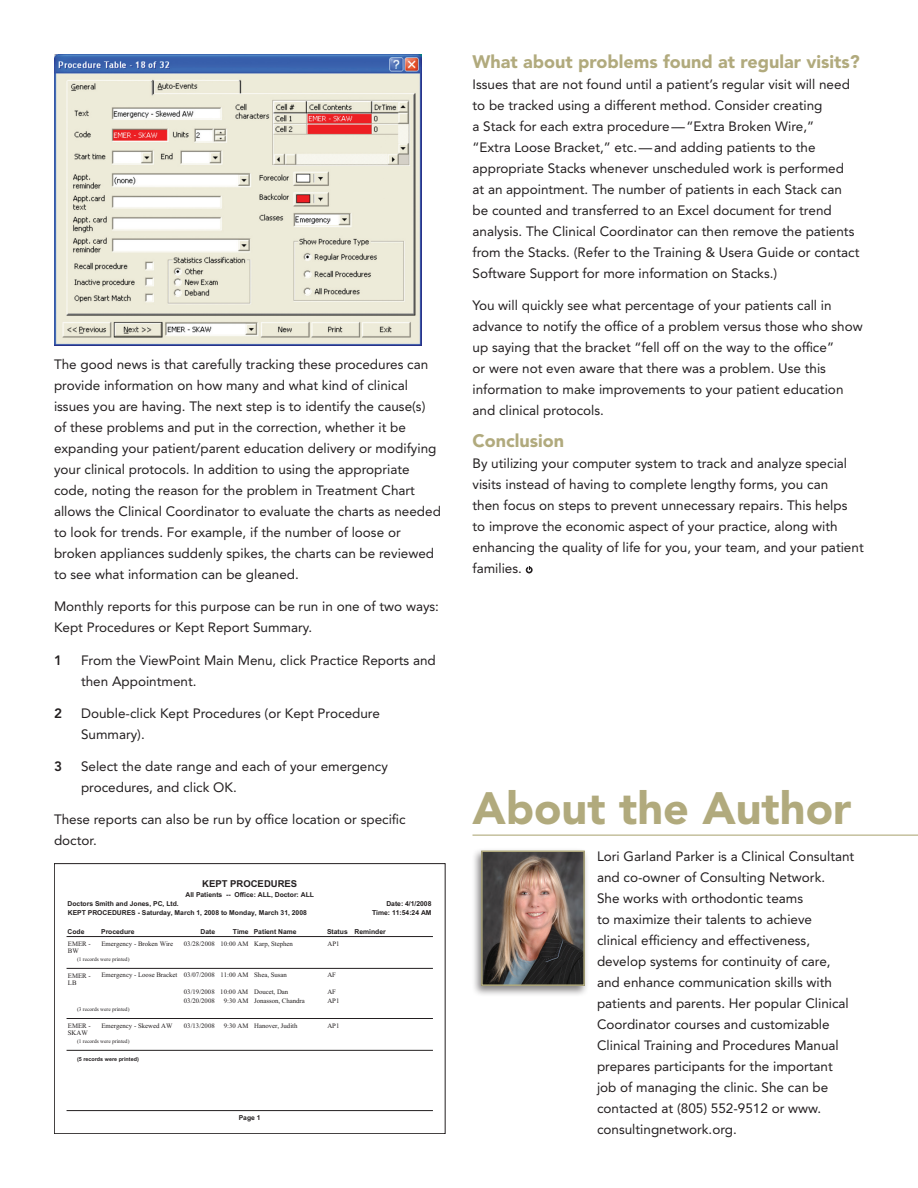
<style>
.page{position:relative;width:918px;height:1188px;background:#fff}
.page>*{position:absolute;margin:0;border:0;box-sizing:border-box;transform-origin:0 0}
.About_the_Author_Hea{font:900 45px "Avenir LT Std";color:#b1aa7d}
.Sub_Head{font:900 18px "Avenir LT Std";color:#b1aa7d}
.Normal_paragraph{font:13.5px/21px "Avenir LT Std";color:#231f20}
.Normal_Hanging{font:13.5px/21px "Avenir LT Std";color:#231f20}
.Normal_Hanging-2{font:800 13.5px "Avenir LT Std";color:#231f20}
.t1{font:700 9.45px "Arial";color:#231f20}
.t2{font:6.75px/7.8px "Times New Roman";color:#231f20}
.t3{font:700 6.75px/9.1px "Arial";color:#231f20;text-align:right}
.t4{font:5.4px "Times New Roman";color:#231f20}
.t5{font:700 5.4px "Arial";color:#231f20}
</style>
<div class="page">
<svg style="left:526px;top:566px;width:7px;height:7px"></svg>
<hr style="left:472px;top:835px;width:446px;height:1px;background:#b1aa7d">
<div style="left:471px;top:847px;width:118px;height:150px;background:#231f20;opacity:.55"></div>
<img style="left:484px;top:853px;width:98px;height:130px">
<div style="left:481px;top:850px;width:104px;height:136px;border:2px solid #b1aa7d"></div>
<img style="left:54px;top:54px;width:367px;height:292px">
<hr style="left:67px;top:968px;width:366px;height:1px;background:#231f20">
<hr style="left:67px;top:1018px;width:366px;height:1px;background:#231f20">
<hr style="left:67px;top:1050px;width:366px;height:1px;background:#231f20">
<hr style="left:67px;top:936px;width:366px;height:1px;background:#231f20">
<hr style="left:67px;top:1110px;width:366px;height:1px;background:#231f20">
<div style="left:54px;top:863px;width:391px;height:271px;border:1px solid #231f20"></div>
<p class="Normal_paragraph" style="left:54px;top:354px;width:388px">The good news is that carefully tracking these procedures can provide information on how many and what kind of clinical issues you are having. The next step is to identify the cause(s) of these problems and put in the correction, whether it be expanding your patient/parent education delivery or modifying your clinical protocols. In addition to using the appropriate code, noting the reason for the problem in Treatment Chart allows the Clinical Coordinator to evaluate the charts as needed to look for trends. For example, if the number of loose or broken appliances suddenly spikes, the charts can be reviewed to see what information can be gleaned.</p>
<p class="Normal_paragraph" style="left:54px;top:596px;width:387px">Monthly reports for this purpose can be run in one of two ways:<br>Kept Procedures or Kept Report Summary.</p>
<p class="Normal_Hanging-2" style="left:54px;top:652px;width:9px">1</p>
<p class="Normal_Hanging" style="left:81px;top:649px;width:356px">From the ViewPoint Main Menu, click Practice Reports and then Appointment.</p>
<p class="Normal_Hanging-2" style="left:54px;top:705px;width:9px">2</p>
<p class="Normal_Hanging" style="left:81px;top:703px;width:300px">Double-click Kept Procedures (or Kept Procedure<br>Summary).</p>
<p class="Normal_Hanging-2" style="left:54px;top:758px;width:9px">3</p>
<p class="Normal_Hanging" style="left:81px;top:756px;width:308px">Select the date range and each of your emergency procedures, and click OK.</p>
<p class="Normal_paragraph" style="left:54px;top:809px;width:353px">These reports can also be run by office location or specific doctor.</p>
<p class="t1" style="left:202px;top:878px;width:96px">KEPT PROCEDURES</p>
<p class="t3" style="left:185px;top:890px;width:130px">All Patients -- Office: ALL, Doctor: ALL</p>
<p class="t3" style="left:68px;top:899px;width:241px;text-align:left">Doctors Smith and Jones, PC, Ltd.<br>KEPT PROCEDURES - Saturday, March 1, 2008 to Monday, March 31, 2008</p>
<p class="t3" style="left:68px;top:927px;width:18px">Code</p>
<p class="t3" style="left:101px;top:927px;width:35px">Procedure</p>
<p class="t3" style="left:200px;top:927px;width:16px">Date</p>
<p class="t3" style="left:233px;top:927px;width:65px">Time Patient Name</p>
<p class="t3" style="left:327px;top:927px;width:60px">Status Reminder</p>
<p class="t3" style="left:372px;top:899px;width:61px">Date: 4/1/2008<br>Time: 11:54:24 AM</p>
<p class="t2" style="left:68px;top:939px;width:24px">EMER -<br>BW</p>
<p class="t2" style="left:101px;top:939px;width:73px">Emergency - Broken Wire</p>
<p class="t2" style="left:184px;top:939px;width:111px">03/28/2008 10:00 AM Karp, Stephen</p>
<p class="t2" style="left:327px;top:939px;width:14px">AP1</p>
<p class="t4" style="left:77px;top:956px;width:54px">(1 records were printed)</p>
<p class="t2" style="left:68px;top:971px;width:24px">EMER -<br>LB</p>
<p class="t2" style="left:101px;top:971px;width:187px">Emergency - Loose Bracket 03/07/2008 11:00 AM Shea, Susan</p>
<p class="t2" style="left:327px;top:971px;width:10px">AF</p>
<p class="t2" style="left:184px;top:988px;width:106px">03/19/2008 10:00 AM Doucet, Dan</p>
<p class="t2" style="left:327px;top:988px;width:10px">AF</p>
<p class="t2" style="left:184px;top:997px;width:32px">03/20/2008</p>
<p class="t2" style="left:224px;top:997px;width:83px">9:30 AM Jonasson, Chandra</p>
<p class="t2" style="left:327px;top:997px;width:14px">AP1</p>
<p class="t4" style="left:77px;top:1006px;width:54px">(3 records were printed)</p>
<p class="t2" style="left:68px;top:1021px;width:24px">EMER -<br>SKAW</p>
<p class="t2" style="left:101px;top:1021px;width:73px">Emergency - Skewed AW</p>
<p class="t2" style="left:184px;top:1021px;width:32px">03/13/2008</p>
<p class="t2" style="left:224px;top:1021px;width:75px">9:30 AM Hanover, Judith</p>
<p class="t2" style="left:327px;top:1021px;width:14px">AP1</p>
<p class="t4" style="left:77px;top:1037px;width:54px">(1 records were printed)</p>
<p class="t5" style="left:77px;top:1056px;width:63px">(5 records were printed)</p>
<p class="t3" style="left:239px;top:1113px;width:23px">Page 1</p>
<p class="Sub_Head" style="left:472px;top:50px;width:389px">What about problems found at regular visits?</p>
<p class="Normal_paragraph" style="left:472px;top:74px;width:389px">Issues that are not found until a patient’s regular visit will need to be tracked using a different method. Consider creating<br>a Stack for each extra procedure—“Extra Broken Wire,”<br>“Extra Loose Bracket,” etc.—and adding patients to the appropriate Stacks whenever unscheduled work is performed<br>at an appointment. The number of patients in each Stack can be counted and transferred to an Excel document for trend analysis. The Clinical Coordinator can then remove the patients from the Stacks. (Refer to the Training &amp; Usera Guide or contact Software Support for more information on Stacks.)</p>
<p class="Normal_paragraph" style="left:472px;top:295px;width:392px">You will quickly see what percentage of your patients call in advance to notify the office of a problem versus those who show up saying that the bracket “fell off on the way to the office”<br>or were not even aware that there was a problem. Use this information to make improvements to your patient education and clinical protocols.</p>
<p class="Sub_Head" style="left:472px;top:430px;width:93px">Conclusion</p>
<p class="Normal_paragraph" style="left:472px;top:453px;width:393px">By utilizing your computer system to track and analyze special visits instead of having to complete lengthy forms, you can<br>then focus on steps to prevent unnecessary repairs. This helps<br>to improve the economic aspect of your practice, along with enhancing the quality of life for you, your team, and your patient families.</p>
<p class="About_the_Author_Hea" style="left:472px;top:781px;width:380px">About the Author</p>
<p class="Normal_paragraph" style="left:597px;top:846px;width:259px">Lori Garland Parker is a Clinical Consultant and co-owner of Consulting Network.<br>She works with orthodontic teams<br>to maximize their talents to achieve clinical efficiency and effectiveness, develop systems for continuity of care, and enhance communication skills with patients and parents. Her popular Clinical Coordinator courses and customizable Clinical Training and Procedures Manual prepares participants for the important job of managing the clinic. She can be contacted at (805) 552-9512 or www. consultingnetwork.org.</p>
</div>
